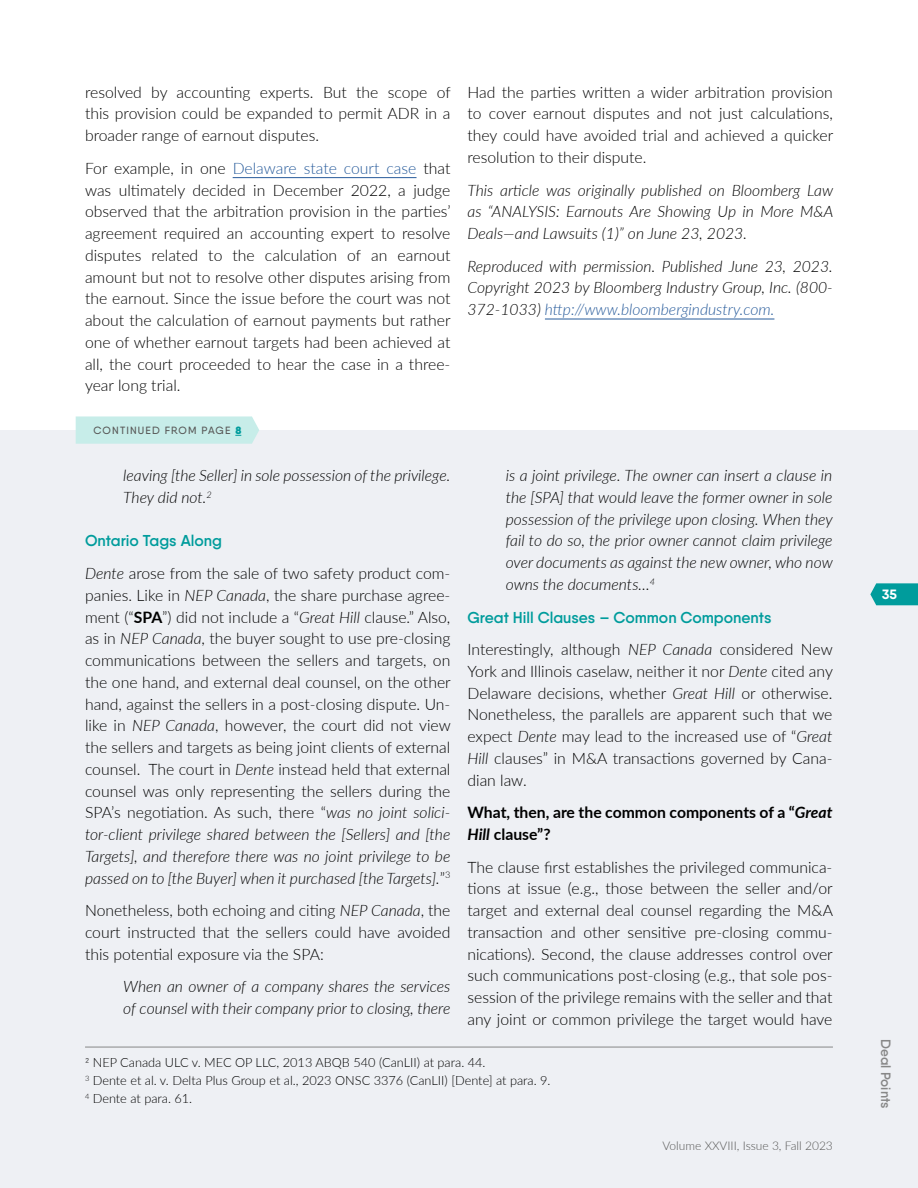
<style>
.page{position:relative;width:918px;height:1188px;background:#fff}
.page>*{position:absolute;margin:0;border:0;box-sizing:border-box;transform-origin:0 0}
.t1{font:300 15.75px/21.8px "Lato";color:#000;text-align:justify}
.t2{font:italic 300 15.75px/21.8px "Lato";color:#000;text-align:justify}
.t3{font:700 15.75px/21.8px "Lato";color:#000}
.t4{font:600 15.75px "Qanelas";color:#009c9c}
.t5{font:600 13.5px "Qanelas";color:#878787}
.t6{font:700 13.5px "Qanelas";color:#fff}
.t7{font:300 12.75px/18px "Lato";color:#000}
.t8{font:300 12px "Lato";color:#575756}
.t9{font:500 10.5px "Qanelas";letter-spacing:.11em;color:#575756}
.s1{color:#275b9b}
.s2{font-weight:900;color:#009c9c}
.s3{font-style:italic}
.s4{font-weight:700}
</style>
<div class="page">
<div style="left:0;top:431px;width:918px;height:757px;background:#eef0f4"></div>
<svg style="left:870px;top:583px;width:48px;height:22px"></svg>
<svg style="left:76px;top:416px;width:183px;height:28px;background:#c8ede9"></svg>
<hr style="left:85px;top:1047px;width:748px;height:1px;background:#878787">
<hr style="left:233px;top:177px;width:184px;height:1px;background:#275b9b">
<hr style="left:545px;top:319px;width:229px;height:1px;background:#275b9b">
<p class="t1" style="left:85px;top:81px;width:367px">resolved by accounting experts. But the scope of this provision could be expanded to permit ADR in a broader range of earnout disputes.</p>
<p class="t1" style="left:85px;top:157px;width:367px">For example, in one <span class="s1">Delaware state court case</span> that was ultimately decided in December 2022, a judge observed that the arbitration provision in the parties’ agreement required an accounting expert to resolve disputes related to the calculation of an earnout amount but not to resolve other disputes arising from the earnout. Since the issue before the court was not about the calculation of earnout payments but rather one of whether earnout targets had been achieved at all, the court proceeded to hear the case in a three&shy;year long trial.</p>
<p class="t9" style="left:93px;top:424px;width:149px">CONTINUED FROM PAGE <span class="s2">8</span></p>
<p class="t2" style="left:123px;top:464px;width:329px">leaving [the Seller] in sole possession of the privilege.<br>They did not.<sup>2</sup></p>
<p class="t4" style="left:85px;top:531px;width:139px">Ontario Tags Along</p>
<p class="t1" style="left:85px;top:562px;width:367px"><span class="s3">Dente</span> arose from the sale of two safety product com&shy;panies. Like in <span class="s3">NEP Canada</span>, the share purchase agree&shy;ment (“<span class="s4">SPA</span>”) did not include a “<span class="s3">Great Hill</span> clause.” Also, as in <span class="s3">NEP Canada</span>, the buyer sought to use pre-closing communications between the sellers and targets, on the one hand, and external deal counsel, on the other hand, against the sellers in a post-closing dispute. Un&shy;like in <span class="s3">NEP Canada</span>, however, the court did not view the sellers and targets as being joint clients of external counsel. The court in <span class="s3">Dente</span> instead held that external counsel was only representing the sellers during the SPA’s negotiation. As such, there “<span class="s3">was no joint solici&shy;tor-client privilege shared between the [Sellers] and [the Targets], and therefore there was no joint privilege to be passed on to [the Buyer] when it purchased [the Targets].</span>”<sup>3</sup></p>
<p class="t1" style="left:85px;top:899px;width:367px">Nonetheless, both echoing and citing <span class="s3">NEP Canada</span>, the court instructed that the sellers could have avoided this potential exposure via the SPA:</p>
<p class="t2" style="left:123px;top:975px;width:329px">When an owner of a company shares the services of counsel with their company prior to closing, there</p>
<p class="t1" style="left:468px;top:81px;width:367px">Had the parties written a wider arbitration provision to cover earnout disputes and not just calculations, they could have avoided trial and achieved a quicker resolution to their dispute.</p>
<p class="t2" style="left:468px;top:178px;width:367px">This article was originally published on Bloomberg Law as “ANALYSIS: Earnouts Are Showing Up in More M&amp;A Deals—and Lawsuits (1)” on June 23, 2023.</p>
<p class="t2" style="left:468px;top:255px;width:367px">Reproduced with permission. Published June 23, 2023.<br>Copyright 2023 by Bloomberg Industry Group, Inc. (800- 372-1033) <span class="s1">http://www.bloombergindustry.com.</span></p>
<p class="t2" style="left:506px;top:464px;width:329px">is a joint privilege. The owner can insert a clause in the [SPA] that would leave the former owner in sole possession of the privilege upon closing. When they fail to do so, the prior owner cannot claim privilege over documents as against the new owner, who now owns the documents…<sup>4</sup></p>
<p class="t4" style="left:468px;top:607px;width:305px">Great Hill Clauses – Common Components</p>
<p class="t1" style="left:468px;top:638px;width:367px">Interestingly, although <span class="s3">NEP Canada</span> considered New York and Illinois caselaw, neither it nor <span class="s3">Dente</span> cited any Delaware decisions, whether <span class="s3">Great Hill</span> or otherwise.<br>Nonetheless, the parallels are apparent such that we expect <span class="s3">Dente</span> may lead to the increased use of “<span class="s3">Great Hill</span> clauses” in M&amp;A transactions governed by Cana&shy;dian law.</p>
<p class="t3" style="left:468px;top:801px;width:367px">What, then, are the common components of a “<span class="s3">Great<br>Hill</span> clause”?</p>
<p class="t1" style="left:468px;top:856px;width:367px">The clause first establishes the privileged communica&shy;tions at issue (e.g., those between the seller and/or target and external deal counsel regarding the M&amp;A transaction and other sensitive pre-closing commu&shy;nications). Second, the clause addresses control over such communications post-closing (e.g., that sole pos&shy;session of the privilege remains with the seller and that any joint or common privilege the target would have</p>
<p class="t7" style="left:85px;top:1053px;width:467px">2 NEP Canada ULC v. MEC OP LLC, 2013 ABQB 540 (CanLII) at para. 44.<br><sup>3</sup> Dente et al. v. Delta Plus Group et al., 2023 ONSC 3376 (CanLII) [Dente] at para. 9.<br><sup>4</sup> Dente at para. 61.</p>
<p class="t8" style="left:663px;top:1138px;width:172px">Volume XXVIII, Issue 3, Fall 2023</p>
<p class="t6" style="left:882px;top:586px;width:16px">35</p>
<p class="t5" style="left:894px;top:1039px;width:71px;rotate:90deg">Deal Points</p>
</div>
